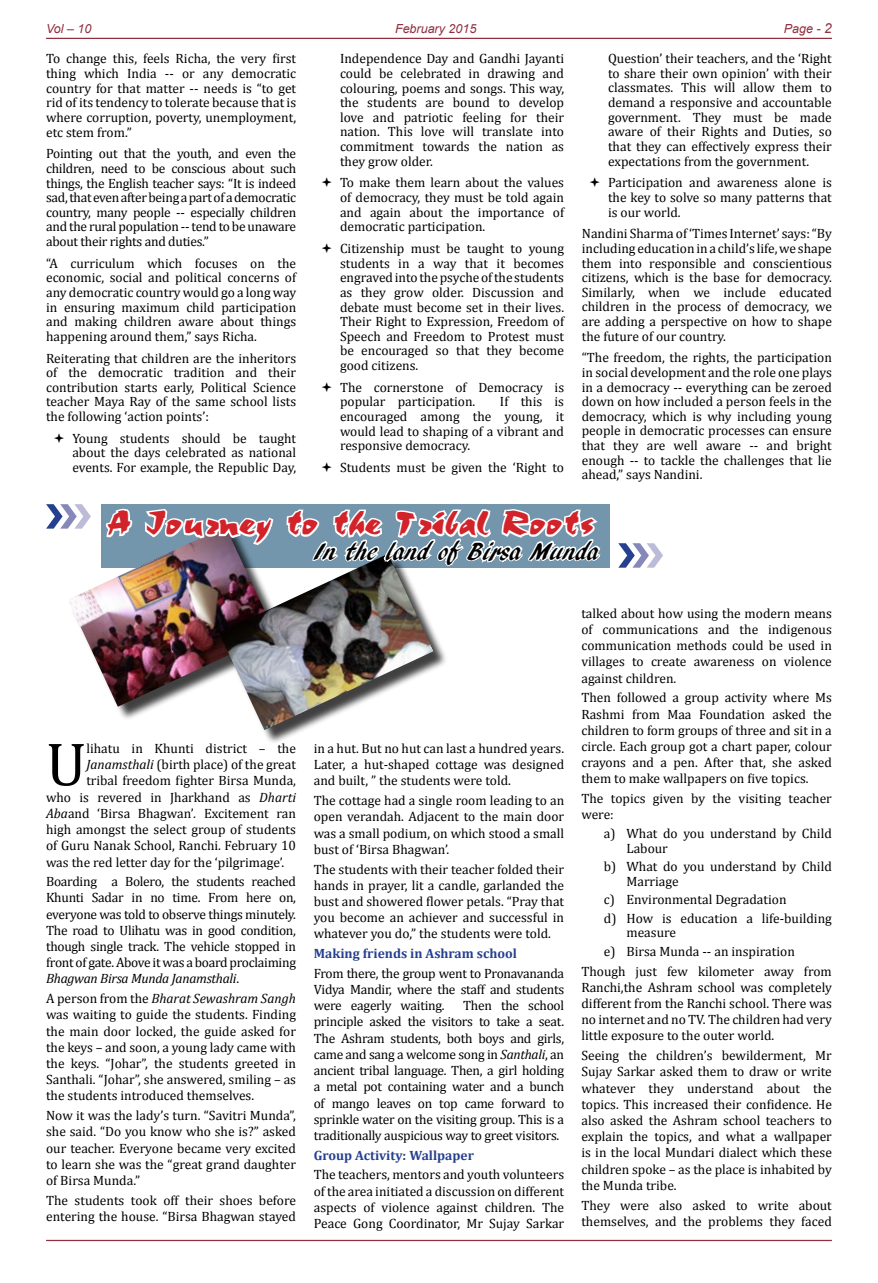
<style>
.page{position:relative;width:878px;height:1283px;background:#fff}
.page>*{position:absolute;margin:0;border:0;box-sizing:border-box;transform-origin:0 0}
.t1{font:62.12px "Cambria";color:#000}
.t2{font:38.12px "Choc Wd";color:#d2232a}
.t3{font:25.62px "ARBLANCA";color:#000}
.t4{font:13.5px/14.6px "Cambria";color:#000;text-align:justify}
.t5{font:700 13.5px "Cambria";color:#25408f}
.t6{font:italic 12.5px "Arial";color:#912f3e}
.s1{font-size:13.75px}
.s2{font-style:italic}
</style>
<div class="page">
<hr style="left:46px;top:1239px;width:785px;height:2px;background:#912f3e">
<hr style="left:46px;top:38px;width:785px;height:1px;background:#912f3e">
<svg style="left:46px;top:504px;width:45px;height:24px"></svg>
<svg style="left:618px;top:543px;width:45px;height:24px"></svg>
<div style="left:70px;top:528px;width:227px;height:200px;background:#000;opacity:.75"></div>
<img style="left:68px;top:526px;width:151px;height:180px">
<div style="left:221px;top:555px;width:234px;height:195px;background:#000;opacity:.75"></div>
<img style="left:219px;top:603px;width:214px;height:127px">
<img style="left:104px;top:504px;width:498px;height:99px">
<p class="t6" style="left:46px;top:21px;width:47px">Vol – 10</p>
<p class="t6" style="left:395px;top:21px;width:83px">February 2015</p>
<p class="t6" style="left:783px;top:21px;width:49px">Page - <span class="s1">2</span></p>
<p class="t4" style="left:46px;top:51px;width:252px">To change this, feels Richa, the very first thing which India -- or any democratic country for that matter -- needs is “to get rid of its tendency to tolerate because that is where corruption, poverty, unemployment, etc stem from.”</p>
<p class="t4" style="left:46px;top:146px;width:252px">Pointing out that the youth, and even the children, need to be conscious about such things, the English teacher says: “It is indeed sad, that even after being a part of a democratic country, many people -- especially children and the rural population -- tend to be unaware about their rights and duties.”</p>
<p class="t4" style="left:46px;top:256px;width:251px">“A curriculum which focuses on the economic, social and political concerns of any democratic country would go a long way in ensuring maximum child participation and making children aware about things happening around them,” says Richa.</p>
<p class="t4" style="left:46px;top:350px;width:251px">Reiterating that children are the inheritors of the democratic tradition and their contribution starts early, Political Science teacher Maya Ray of the same school lists the following ‘action points’:</p>
<p class="t4" style="left:72px;top:431px;width:225px">Young students should be taught about the days celebrated as national events. For example, the Republic Day,</p>
<p class="t4" style="left:608px;top:51px;width:225px">Question’ their teachers, and the ‘Right to share their own opinion’ with their classmates. This will allow them to demand a responsive and accountable government. They must be made aware of their Rights and Duties, so that they can effectively express their expectations from the government.</p>
<p class="t4" style="left:608px;top:175px;width:225px">Participation and awareness alone is the key to solve so many patterns that is our world.</p>
<p class="t4" style="left:581px;top:226px;width:252px">Nandini Sharma of ‘Times Internet’ says: “By including education in a child’s life, we shape them into responsible and conscientious citizens, which is the base for democracy.<br>Similarly, when we include educated children in the process of democracy, we are adding a perspective on how to shape the future of our country.</p>
<p class="t4" style="left:581px;top:350px;width:251px">“The freedom, the rights, the participation in social development and the role one plays in a democracy -- everything can be zeroed down on how included a person feels in the democracy, which is why including young people in democratic processes can ensure that they are well aware -- and bright enough -- to tackle the challenges that lie ahead,” says Nandini.</p>
<p class="t4" style="left:340px;top:51px;width:226px">Independence Day and Gandhi Jayanti could be celebrated in drawing and colouring, poems and songs. This way, the students are bound to develop love and patriotic feeling for their nation. This love will translate into commitment towards the nation as they grow older.</p>
<p class="t4" style="left:340px;top:175px;width:225px">To make them learn about the values of democracy, they must be told again and again about the importance of democratic participation.</p>
<p class="t4" style="left:340px;top:241px;width:226px">Citizenship must be taught to young students in a way that it becomes engraved into the psyche of the students as they grow older. Discussion and debate must become set in their lives.<br>Their Right to Expression, Freedom of Speech and Freedom to Protest must be encouraged so that they become good citizens.</p>
<p class="t4" style="left:340px;top:380px;width:226px">The cornerstone of Democracy is popular participation.</p>
<p class="t4" style="left:340px;top:394px;width:225px;text-indent:160px">If this is encouraged among the young, it would lead to shaping of a vibrant and responsive democracy.</p>
<p class="t4" style="left:340px;top:460px;width:225px">Students must be given the ‘Right to</p>
<h2 class="t2" style="left:108px;top:504px;width:488px">A Journey to the Tribal Roots</h2>
<h3 class="t3" style="left:315px;top:537px;width:285px">In the land of Birsa Munda</h3>
<h1 class="t1" style="left:46px;top:727px;width:42px">U</h1>
<p class="t4" style="left:86px;top:741px;width:211px">lihatu in Khunti district – the</p>
<p class="t4" style="left:86px;top:757px;width:211px"><span class="s2">Janamsthali</span> (birth place) of the great</p>
<p class="t4" style="left:86px;top:773px;width:211px">tribal freedom fighter Birsa Munda,</p>
<p class="t4" style="left:46px;top:789px;width:251px">who is revered in Jharkhand as <span class="s2">Dharti</span></p>
<p class="t4" style="left:46px;top:806px;width:251px"><span class="s2">Aba</span>and ‘Birsa Bhagwan’<span class="s2">.</span> Excitement ran</p>
<p class="t4" style="left:46px;top:822px;width:251px">high amongst the select group of students</p>
<p class="t4" style="left:46px;top:838px;width:251px">of Guru Nanak School, Ranchi. February 10</p>
<p class="t4" style="left:46px;top:854px;width:240px">was the red letter day for the ‘pilgrimage’.</p>
<p class="t4" style="left:46px;top:873px;width:251px;line-height:16.2px">Boarding a Bolero, the students reached Khunti Sadar in no time. From here on, everyone was told to observe things minutely.<br>The road to Ulihatu was in good condition, though single track. The vehicle stopped in front of gate. Above it was a board proclaiming <span class="s2">Bhagwan Birsa Munda Janamsthali</span>.</p>
<p class="t4" style="left:46px;top:990px;width:251px;line-height:16.2px">A person from the <span class="s2">Bharat Sewashram Sangh </span>was waiting to guide the students. Finding the main door locked, the guide asked for the keys – and soon, a young lady came with the keys. “Johar”, the students greeted in Santhali. “Johar”, she answered, smiling – as the students introduced themselves.</p>
<p class="t4" style="left:46px;top:1107px;width:251px;line-height:16.2px">Now it was the lady’s turn. “Savitri Munda”, she said. “Do you know who she is?” asked our teacher. Everyone became very excited to learn she was the “great grand daughter of Birsa Munda.”</p>
<p class="t4" style="left:46px;top:1192px;width:251px;line-height:16.2px">The students took off their shoes before entering the house. “Birsa Bhagwan stayed</p>
<p class="t4" style="left:314px;top:740px;width:252px;line-height:16.2px">in a hut. But no hut can last a hundred years.<br>Later, a hut-shaped cottage was designed and built, ” the students were told.</p>
<p class="t4" style="left:314px;top:792px;width:252px;line-height:16.2px">The cottage had a single room leading to an open verandah. Adjacent to the main door was a small podium, on which stood a small bust of ‘Birsa Bhagwan’.</p>
<p class="t4" style="left:314px;top:860px;width:252px;line-height:16.2px">The students with their teacher folded their hands in prayer, lit a candle, garlanded the bust and showered flower petals. “Pray that you become an achiever and successful in whatever you do,” the students were told.</p>
<p class="t5" style="left:314px;top:945px;width:205px">Making friends in Ashram school</p>
<p class="t4" style="left:314px;top:965px;width:252px;line-height:16.2px">From there, the group went to Pronavananda Vidya Mandir, where the staff and students were eagerly waiting.</p>
<p class="t4" style="left:314px;top:997px;width:252px;line-height:16.2px;text-indent:149px">Then the school principle asked the visitors to take a seat.<br>The Ashram students, both boys and girls, came and sang a welcome song in <span class="s2">Santhali</span>, an ancient tribal language. Then, a girl holding a metal pot containing water and a bunch of mango leaves on top came forward to sprinkle water on the visiting group. This is a traditionally auspicious way to greet visitors.</p>
<p class="t5" style="left:314px;top:1146px;width:162px">Group Activity: Wallpaper</p>
<p class="t4" style="left:314px;top:1166px;width:252px;line-height:16.2px">The teachers, mentors and youth volunteers of the area initiated a discussion on different aspects of violence against children. The Peace Gong Coordinator, Mr Sujay Sarkar</p>
<p class="t4" style="left:581px;top:605px;width:252px;line-height:16.2px">talked about how using the modern means of communications and the indigenous communication methods could be used in villages to create awareness on violence against children.</p>
<p class="t4" style="left:581px;top:689px;width:252px;line-height:16.2px">Then followed a group activity where Ms Rashmi from Maa Foundation asked the children to form groups of three and sit in a circle. Each group got a chart paper, colour crayons and a pen. After that, she asked them to make wallpapers on five topics.</p>
<p class="t4" style="left:581px;top:790px;width:252px;line-height:16.2px">The topics given by the visiting teacher were:</p>
<p class="t4" style="left:626px;top:825px;width:207px;text-indent:-23px">a) What do you understand by Child<br>Labour</p>
<p class="t4" style="left:626px;top:859px;width:207px;text-indent:-23px">b) What do you understand by Child<br>Marriage</p>
<p class="t4" style="left:604px;top:890px;width:229px;line-height:18.4px">c) Environmental Degradation<br>d) How is education a life-building</p>
<p class="t4" style="left:604px;top:923px;width:192px;line-height:18.4px;text-indent:23px">measure<br>e) Birsa Munda -- an inspiration</p>
<p class="t4" style="left:581px;top:962px;width:252px;line-height:16.2px">Though just few kilometer away from Ranchi,the Ashram school was completely different from the Ranchi school. There was no internet and no TV. The children had very little exposure to the outer world.</p>
<p class="t4" style="left:581px;top:1047px;width:252px;line-height:16.2px">Seeing the children’s bewilderment, Mr Sujay Sarkar asked them to draw or write whatever they understand about the topics. This increased their confidence. He also asked the Ashram school teachers to explain the topics, and what a wallpaper is in the local Mundari dialect which these children spoke – as the place is inhabited by the Munda tribe.</p>
<p class="t4" style="left:581px;top:1196px;width:252px;line-height:16.2px">They were also asked to write about themselves, and the problems they faced</p>
</div>
